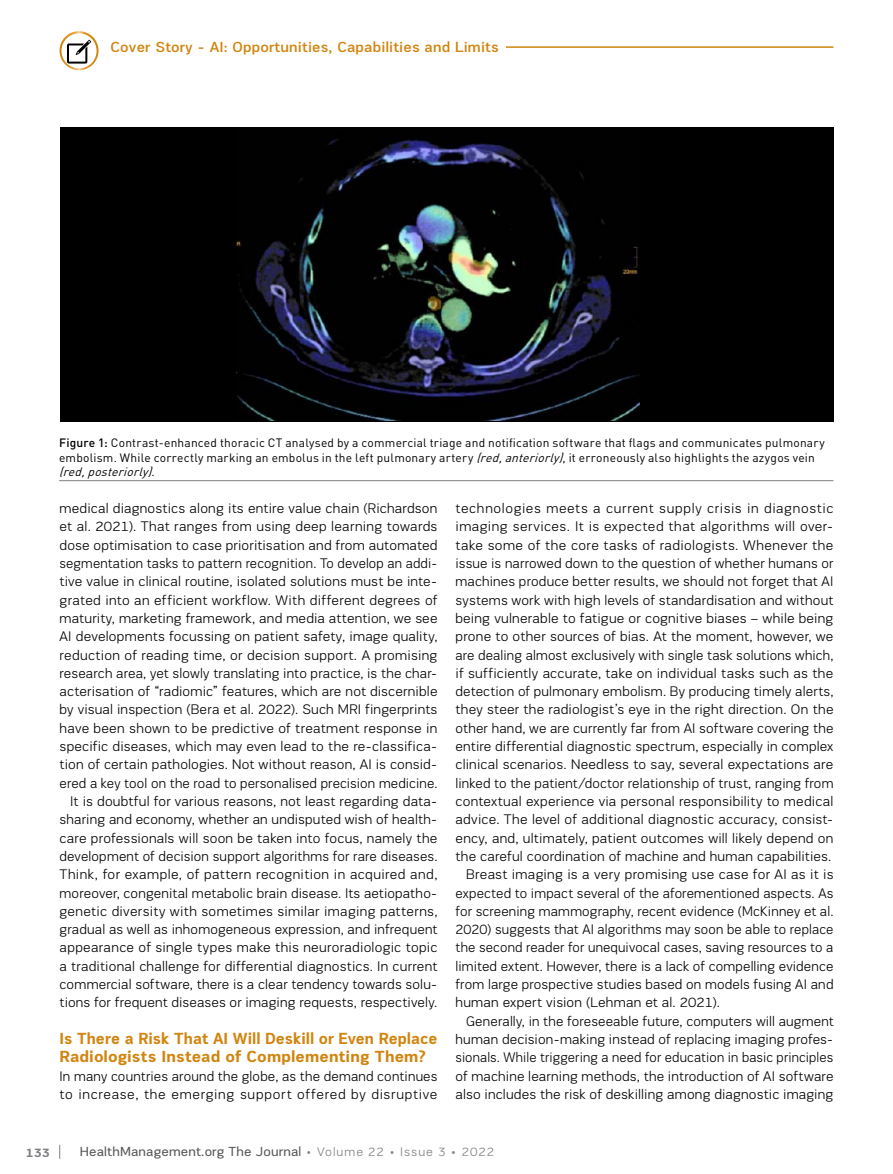
<style>
.page{position:relative;width:893px;height:1174px;background:#fff}
.page>*{position:absolute;margin:0;border:0;box-sizing:border-box;transform-origin:0 0}
.t1{font:700 16.5px/18.3px "PRC Fidelity";letter-spacing:.01em;color:#d1850f;scale:.95 1}
.t2{font:500 15px "PRC Fidelity";letter-spacing:.01em;color:#d1850f}
.t3{font:300 14.25px/18.3px "PRC Fidelity";letter-spacing:.015em;color:#000;text-align:right}
.t4{font:300 14.25px "PRC Fidelity";letter-spacing:.015em;color:#000;scale:.96 1}
.t5{font:300 14.25px "PRC Fidelity";letter-spacing:.015em;color:#000;scale:.95 1}
.t6{font:300 14.25px "PRC Fidelity";letter-spacing:.045em;color:#000}
.t7{font:13.5px "PRC Fidelity";letter-spacing:.01em;color:#565659}
.t8{font:700 12.75px "PRC Fidelity";color:#7e8083}
.t9{font:12px/14.4px "DIN Pro";letter-spacing:.015em;color:#000}
.s1{font-weight:500}
.s2{font-style:italic}
.s3{font-weight:300;font-size:12.75px;color:#7e8083}
</style>
<div class="page">
<svg style="left:59px;top:1144px;width:1px;height:14px"></svg>
<hr style="left:506px;top:46px;width:327px;height:2px;background:#d1850f">
<svg style="left:60px;top:31px;width:39px;height:39px"></svg>
<svg style="left:61px;top:33px;width:36px;height:35px"></svg>
<svg style="left:67px;top:40px;width:24px;height:23px"></svg>
<div style="left:60px;top:128px;width:773px;height:294px;background:#000"></div>
<img style="left:236px;top:139px;width:404px;height:281px">
<hr style="left:59px;top:480px;width:774px;height:1px;background:#7e8083">
<p class="t2" style="left:111px;top:39px;width:390px">Cover Story - AI: Opportunities, Capabilities and Limits</p>
<p class="t9" style="left:59px;top:435px;width:767px"><span class="s1">Figure 1:</span> Contrast-enhanced thoracic CT analysed by a commercial triage and notification software that flags and communicates pulmonary embolism. While correctly marking an embolus in the left pulmonary artery <span class="s2">(red,anteriorly)</span>, it erroneously also highlights the azygos vein <span class="s2">(red,posteriorly)</span>.</p>
<p class="t3" style="left:60px;top:499px;width:379px">medical diagnostics along its entire value chain (Richardson et al. 2021). That ranges from using deep learning towards dose optimisation to case prioritisation and from automated segmentation tasks to pattern recognition. To develop an addi&shy;tive value in clinical routine, isolated solutions must be inte&shy;grated into an efficient workflow. With different degrees of maturity, marketing framework, and media attention, we see AI developments focussing on patient safety, image quality, reduction of reading time, or decision support. A promising research area, yet slowly translating into practice, is the char&shy;acterisation of “radiomic” features, which are not discernible by visual inspection (Bera et al. 2022). Such MRI fingerprints have been shown to be predictive of treatment response in specific diseases, which may even lead to the re-classifica&shy;tion of certain pathologies. Not without reason, AI is consid&shy;ered a key tool on the road to personalised precision medicine.<br>It is doubtful for various reasons, not least regarding data&shy;sharing and economy, whether an undisputed wish of health&shy;care professionals will soon be taken into focus, namely the development of decision support algorithms for rare diseases.<br>Think, for example, of pattern recognition in acquired and, moreover, congenital metabolic brain disease. Its aetiopatho&shy;genetic diversity with sometimes similar imaging patterns, gradual as well as inhomogeneous expression, and infrequent appearance of single types make this neuroradiologic topic a traditional challenge for differential diagnostics. In current commercial software, there is a clear tendency towards solu&shy;tions for frequent diseases or imaging requests, respectively.</p>
<p class="t1" style="left:60px;top:1029px;width:399px">Is There a Risk That AI Will Deskill or Even Replace<br>Radiologists Instead of Complementing Them?</p>
<p class="t3" style="left:60px;top:1066px;width:379px;text-align:left">In many countries around the globe, as the demand continues to increase, the emerging support offered by disruptive</p>
<p class="t6" style="left:455px;top:500px;width:379px">technologies meets a current supply crisis in diagnostic</p>
<p class="t3" style="left:455px;top:517px;width:379px">imaging services. It is expected that algorithms will over-</p>
<p class="t3" style="left:455px;top:536px;width:379px">take some of the core tasks of radiologists. Whenever the</p>
<p class="t3" style="left:455px;top:554px;width:379px">issue is narrowed down to the question of whether humans or</p>
<p class="t3" style="left:455px;top:572px;width:379px">machines produce better results, we should not forget that AI</p>
<p class="t3" style="left:455px;top:590px;width:379px">systems work with high levels of standardisation and without</p>
<p class="t3" style="left:455px;top:609px;width:379px">being vulnerable to fatigue or cognitive biases – while being</p>
<p class="t3" style="left:455px;top:627px;width:379px">prone to other sources of bias. At the moment, however, we</p>
<p class="t3" style="left:455px;top:645px;width:379px">are dealing almost exclusively with single task solutions which,</p>
<p class="t3" style="left:455px;top:664px;width:379px">if sufficiently accurate, take on individual tasks such as the</p>
<p class="t3" style="left:455px;top:682px;width:379px">detection of pulmonary embolism. By producing timely alerts,</p>
<p class="t3" style="left:455px;top:700px;width:379px">they steer the radiologist’s eye in the right direction. On the</p>
<p class="t3" style="left:455px;top:719px;width:379px">other hand, we are currently far from AI software covering the</p>
<p class="t3" style="left:455px;top:737px;width:379px">entire differential diagnostic spectrum, especially in complex</p>
<p class="t3" style="left:455px;top:755px;width:379px">clinical scenarios. Needless to say, several expectations are</p>
<p class="t3" style="left:455px;top:773px;width:379px">linked to the patient/doctor relationship of trust, ranging from</p>
<p class="t3" style="left:455px;top:792px;width:379px">contextual experience via personal responsibility to medical</p>
<p class="t3" style="left:455px;top:810px;width:379px">advice. The level of additional diagnostic accuracy, consist-</p>
<p class="t3" style="left:455px;top:828px;width:379px">ency, and, ultimately, patient outcomes will likely depend on</p>
<p class="t3" style="left:455px;top:847px;width:377px">the careful coordination of machine and human capabilities.</p>
<p class="t3" style="left:466px;top:865px;width:369px">Breast imaging is a very promising use case for AI as it is</p>
<p class="t3" style="left:455px;top:883px;width:379px">expected to impact several of the aforementioned aspects. As</p>
<p class="t3" style="left:455px;top:902px;width:379px">for screening mammography, recent evidence (McKinney et al.</p>
<p class="t4" style="left:455px;top:921px;width:395px">2020) suggests that AI algorithms may soon be able to replace</p>
<p class="t4" style="left:455px;top:940px;width:395px">the second reader for unequivocal cases, saving resources to a</p>
<p class="t3" style="left:455px;top:956px;width:379px">limited extent. However, there is a lack of compelling evidence</p>
<p class="t3" style="left:455px;top:975px;width:379px">from large prospective studies based on models fusing AI and</p>
<p class="t3" style="left:455px;top:993px;width:266px">human expert vision (Lehman et al. 2021).</p>
<p class="t3" style="left:466px;top:1011px;width:369px">Generally, in the foreseeable future, computers will augment</p>
<p class="t3" style="left:455px;top:1030px;width:379px">human decision-making instead of replacing imaging profes-</p>
<p class="t5" style="left:455px;top:1050px;width:399px">sionals. While triggering a need for education in basic principles</p>
<p class="t3" style="left:455px;top:1066px;width:379px">of machine learning methods, the introduction of AI software</p>
<p class="t3" style="left:455px;top:1085px;width:379px">also includes the risk of deskilling among diagnostic imaging</p>
<p class="t8" style="left:26px;top:1145px;width:25px">133</p>
<p class="t7" style="left:80px;top:1144px;width:416px">HealthManagement.org The Journal <span class="s3">• Volume 22 • Issue 3 • 2022</span></p>
</div>
